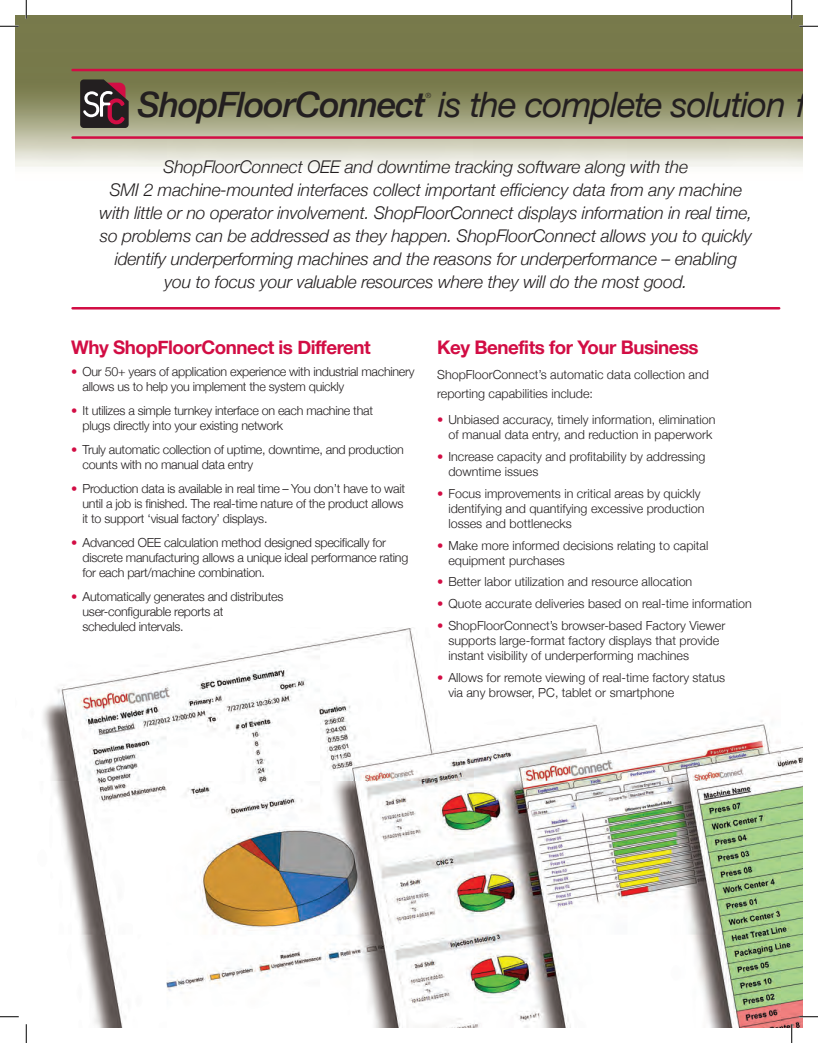
<style>
.page{position:relative;width:818px;height:1043px;background:#fff}
.page>*{position:absolute;margin:0;border:0;box-sizing:border-box;transform-origin:0 0}
.t1{font:italic 35px "Helvetica Neue";letter-spacing:-.03em;color:#231f20}
.RunText_Header_01{font:700 18.75px "Helvetica Neue";letter-spacing:-.025em;color:#d20d44}
.RunText{font:italic 300 17.5px/23.1px "Helvetica Neue";letter-spacing:-.01em;color:#231f20;text-align:center}
.RunText-2{font:300 12.5px/15px "Helvetica Neue";color:#231f20}
.RunText-3{font:300 12.5px/15px "Helvetica Neue";letter-spacing:-.02em;color:#231f20}
.t2{font:italic 300 7.25px "Helvetica Neue";color:#231f20}
.s1{font-weight:500}
.s2{color:#d20d44}
</style>
<div class="page">
<img style="left:15px;top:15px;width:787px;height:1013px">
<hr style="left:72px;top:136px;width:730px;height:3px;background:#d20d44">
<hr style="left:72px;top:69px;width:730px;height:2px;background:#d20d44">
<hr style="left:72px;top:307px;width:707px;height:2px;background:#d20d44">
<svg style="left:80px;top:79px;width:49px;height:49px;background:#5a3d42"></svg>
<svg style="left:0;top:25px;width:19px;height:2px"></svg>
<svg style="left:799px;top:25px;width:19px;height:2px"></svg>
<svg style="left:0;top:1015px;width:19px;height:2px"></svg>
<svg style="left:799px;top:1015px;width:19px;height:2px"></svg>
<svg style="left:25px;top:0;width:2px;height:19px"></svg>
<svg style="left:25px;top:1024px;width:2px;height:18px"></svg>
<svg style="left:790px;top:0;width:2px;height:19px"></svg>
<svg style="left:790px;top:1024px;width:2px;height:18px"></svg>
<p class="t1" style="left:138px;top:79px;width:689px"><span class="s1">ShopFloorConnect</span> is the complete solution fo</p>
<p class="t2" style="left:425px;top:90px;width:7px">®</p>
<p class="RunText" style="left:99px;top:153px;width:654px">ShopFloorConnect OEE and downtime tracking software along with the<br>SMI 2 machine-mounted interfaces collect important efficiency data from any machine with little or no operator involvement. ShopFloorConnect displays information in real time, so problems can be addressed as they happen. ShopFloorConnect allows you to quickly identify underperforming machines and the reasons for underperformance – enabling you to focus your valuable resources where they will do the most good.</p>
<p class="RunText_Header_01" style="left:71px;top:332px;width:301px">Why ShopFloorConnect is Different</p>
<p class="RunText-3" style="left:82px;top:363px;width:333px;text-indent:-11px"><span class="s2">•</span> Our 50+ years of application experience with industrial machinery allows us to help you implement the system quickly</p>
<p class="RunText-3" style="left:82px;top:402px;width:292px;text-indent:-11px"><span class="s2">•</span> It utilizes a simple turnkey interface on each machine that plugs directly into your existing network</p>
<p class="RunText-3" style="left:82px;top:441px;width:323px;text-indent:-11px"><span class="s2">•</span> Truly automatic collection of uptime, downtime, and production counts with no manual data entry</p>
<p class="RunText-3" style="left:82px;top:480px;width:324px;text-indent:-11px"><span class="s2">•</span> Production data is available in real time – You don’t have to wait until a job is finished. The real-time nature of the product allows it to support ‘visual factory’ displays.</p>
<p class="RunText-3" style="left:82px;top:534px;width:327px;text-indent:-11px"><span class="s2">•</span> Advanced OEE calculation method designed specifically for discrete manufacturing allows a unique ideal performance rating for each part/machine combination.</p>
<p class="RunText-3" style="left:82px;top:588px;width:202px;text-indent:-11px"><span class="s2">•</span> Automatically generates and distributes user-configurable reports at<br>scheduled intervals.</p>
<p class="RunText_Header_01" style="left:437px;top:332px;width:263px">Key Benefits for Your Business</p>
<p class="RunText-2" style="left:437px;top:364px;width:273px;line-height:18.8px">ShopFloorConnect’s automatic data collection and reporting capabilities include:</p>
<p class="RunText-2" style="left:437px;top:411px;width:280px;text-align:right"><span class="s2">•</span> Unbiased accuracy, timely information, elimination of manual data entry, and reduction in paperwork</p>
<p class="RunText-2" style="left:448px;top:448px;width:259px;text-indent:-11px"><span class="s2">•</span> Increase capacity and profitability by addressing downtime issues</p>
<p class="RunText-2" style="left:448px;top:485px;width:258px;text-indent:-11px"><span class="s2">•</span> Focus improvements in critical areas by quickly identifying and quantifying excessive production losses and bottlenecks</p>
<p class="RunText-2" style="left:448px;top:537px;width:261px;text-indent:-11px"><span class="s2">•</span> Make more informed decisions relating to capital equipment purchases</p>
<p class="RunText-2" style="left:437px;top:573px;width:257px"><span class="s2">•</span> Better labor utilization and resource allocation</p>
<p class="RunText-2" style="left:437px;top:595px;width:316px"><span class="s2">•</span> Quote accurate deliveries based on real-time information</p>
<p class="RunText-2" style="left:448px;top:617px;width:278px;text-indent:-11px"><span class="s2">•</span> ShopFloorConnect’s browser-based Factory Viewer supports large-format factory displays that provide instant visibility of underperforming machines</p>
<p class="RunText-2" style="left:448px;top:669px;width:278px;text-indent:-11px"><span class="s2">•</span> Allows for remote viewing of real-time factory status via any browser, PC, tablet or smartphone</p>
</div>
